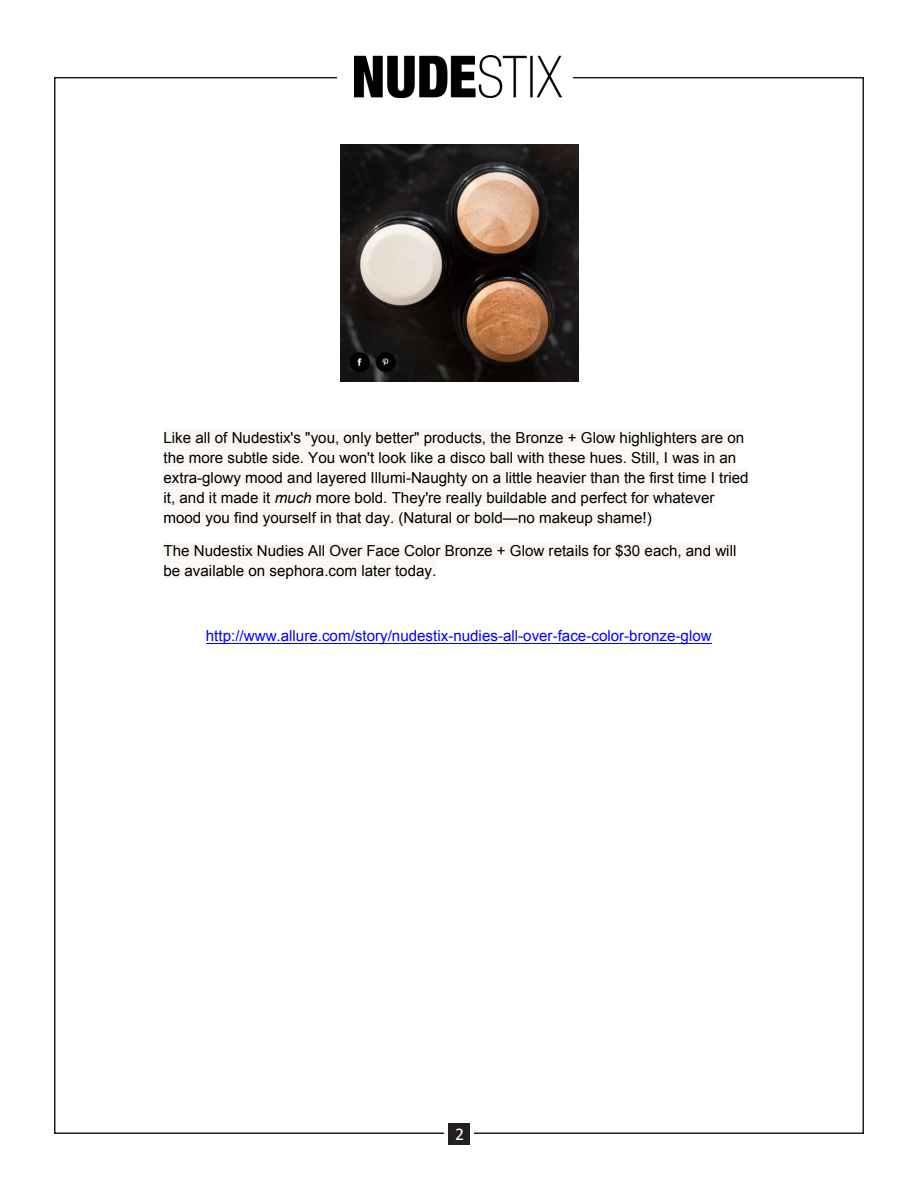
<style>
.page{position:relative;width:918px;height:1188px;background:#fff}
.page>*{position:absolute;margin:0;border:0;box-sizing:border-box;transform-origin:0 0}
.t1{font:18px "Calibri";color:#fff}
.t2{font:15.15px/20px "Arial";color:#000}
.t3{font:15.15px "Arial";color:#00f}
.s1{font-style:italic}
</style>
<div class="page">
<img style="left:354px;top:56px;width:208px;height:42px">
<div style="left:448px;top:1123px;width:22px;height:22px;background:#231f20"></div>
<div style="left:164px;top:429px;width:580px;height:17px;background:#faf7f4"></div>
<div style="left:164px;top:449px;width:572px;height:17px;background:#faf7f4"></div>
<div style="left:164px;top:469px;width:585px;height:18px;background:#faf7f4"></div>
<div style="left:164px;top:489px;width:551px;height:18px;background:#faf7f4"></div>
<div style="left:164px;top:509px;width:488px;height:17px;background:#faf7f4"></div>
<div style="left:164px;top:542px;width:572px;height:17px;background:#faf7f4"></div>
<div style="left:164px;top:562px;width:272px;height:17px;background:#faf7f4"></div>
<hr style="left:206px;top:643px;width:506px;height:1px;background:#00f">
<img style="left:341px;top:145px;width:237px;height:236px">
<p class="t2" style="left:164px;top:428px;width:587px">Like all of Nudestix's "you, only better" products, the Bronze + Glow highlighters are on the more subtle side. You won't look like a disco ball with these hues. Still, I was in an extra-glowy mood and layered Illumi-Naughty on a little heavier than the first time I tried it, and it made it <span class="s1">much</span> more bold. They're really buildable and perfect for whatever mood you find yourself in that day. (Natural or bold—no makeup shame!)</p>
<p class="t2" style="left:164px;top:541px;width:574px">The Nudestix Nudies All Over Face Color Bronze + Glow retails for $30 each, and will be available on sephora.com later today.</p>
<p class="t3" style="left:206px;top:626px;width:507px">http://www.allure.com/story/nudestix-nudies-all-over-face-color-bronze-glow</p>
<p class="t1" style="left:455px;top:1123px;width:11px">2</p>
</div>
